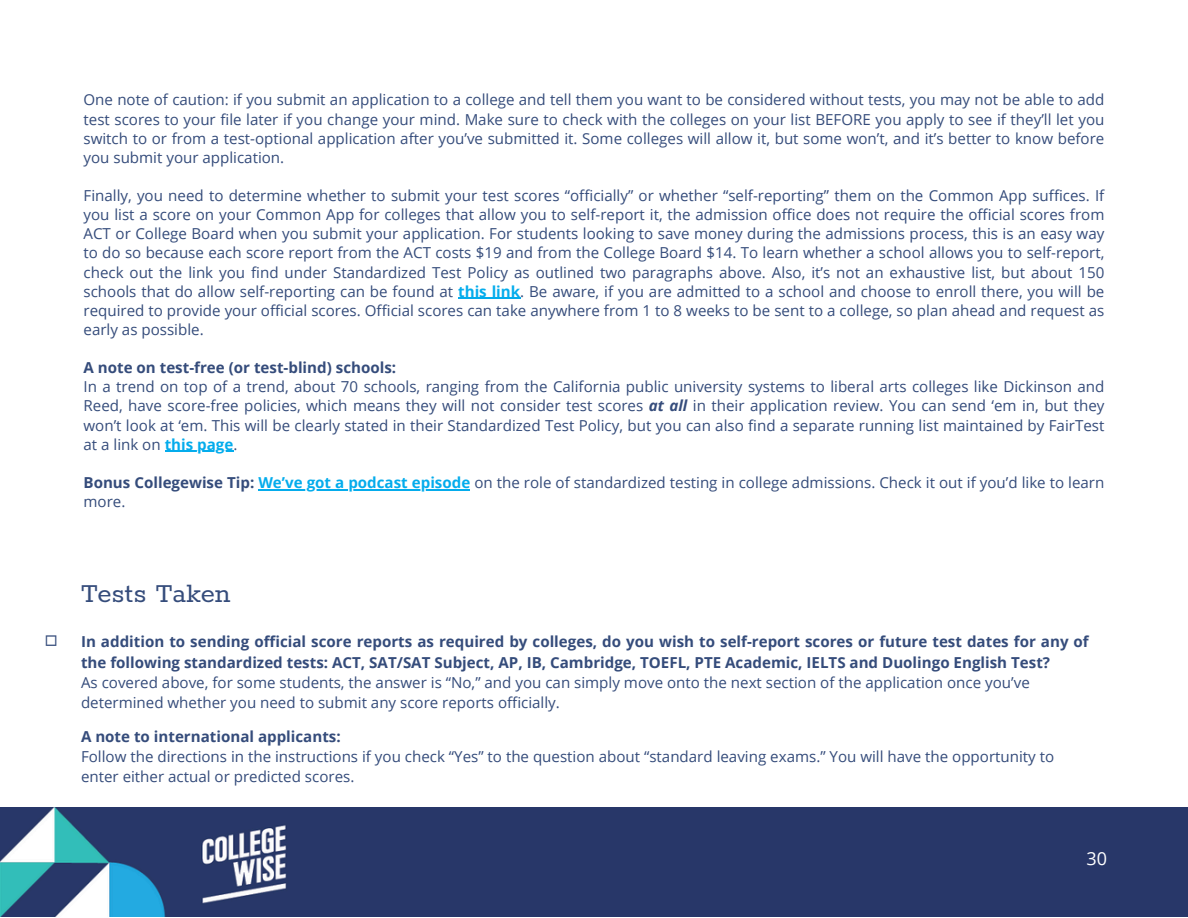
<style>
.page{position:relative;width:1188px;height:918px;background:#fff}
.page>*{position:absolute;margin:0;border:0;box-sizing:border-box;transform-origin:0 0}
.t1{font:29.85px "Rokkitt";color:#354c7b}
.t2{font:27px "Montserrat";color:#354c7b}
.t3{font:18px "Open Sans";color:#fff}
.t4{font:15.15px/19.2px "Open Sans";color:#354c7b;text-align:justify}
.t5{font:700 15.15px/20.2px "Open Sans";color:#354c7b}
.s1{font-weight:700;color:#04acec}
.s2{font-weight:700;font-style:italic}
.s3{font-weight:700}
</style>
<div class="page">
<img style="left:0;top:808px;width:1188px;height:109px">
<hr style="left:458px;top:298px;width:62px;height:1px;background:#04acec">
<hr style="left:165px;top:451px;width:68px;height:1px;background:#04acec">
<hr style="left:258px;top:489px;width:212px;height:1px;background:#04acec">
<p class="t4" style="left:84px;top:90px;width:1022px">One note of caution: if you submit an application to a college and tell them you want to be considered without tests, you may not be able to add test scores to your file later if you change your mind. Make sure to check with the colleges on your list BEFORE you apply to see if they’ll let you switch to or from a test-optional application after you’ve submitted it. Some colleges will allow it, but some won’t, and it’s better to know before you submit your application.</p>
<p class="t4" style="left:84px;top:186px;width:1022px">Finally, you need to determine whether to submit your test scores “officially” or whether “self-reporting” them on the Common App suffices. If you list a score on your Common App for colleges that allow you to self-report it, the admission office does not require the official scores from ACT or College Board when you submit your application. For students looking to save money during the admissions process, this is an easy way to do so because each score report from the ACT costs $19 and from the College Board $14. To learn whether a school allows you to self-report, check out the link you find under Standardized Test Policy as outlined two paragraphs above. Also, it’s not an exhaustive list, but about 150 schools that do allow self-reporting can be found at <span class="s1">this link</span>. Be aware, if you are admitted to a school and choose to enroll there, you will be required to provide your official scores. Official scores can take anywhere from 1 to 8 weeks to be sent to a college, so plan ahead and request as early as possible.</p>
<p class="t5" style="left:84px;top:357px;width:314px">A note on test-free (or test-blind) schools:</p>
<p class="t4" style="left:84px;top:377px;width:1022px">In a trend on top of a trend, about 70 schools, ranging from the California public university systems to liberal arts colleges like Dickinson and Reed, have score-free policies, which means they will not consider test scores <span class="s2">at all</span> in their application review. You can send ‘em in, but they won’t look at ‘em. This will be clearly stated in their Standardized Test Policy, but you can also find a separate running list maintained by FairTest at a link on <span class="s1">this page</span>.</p>
<p class="t4" style="left:84px;top:472px;width:1022px"><span class="s3">Bonus Collegewise Tip:</span> <span class="s1">We’ve got a podcast episode</span> on the role of standardized testing in college admissions. Check it out if you’d like to learn</p>
<p class="t4" style="left:84px;top:492px;width:43px">more.</p>
<h2 class="t2" style="left:43px;top:622px;width:18px">□</h2>
<p class="t1" style="left:81px;top:577px;width:151px">Tests Taken</p>
<p class="t5" style="left:81px;top:631px;width:1009px">In addition to sending official score reports as required by colleges, do you wish to self-report scores or future test dates for any of the following standardized tests: ACT, SAT/SAT Subject, AP, IB, Cambridge, TOEFL, PTE Academic, IELTS and Duolingo English Test?</p>
<p class="t4" style="left:81px;top:672px;width:950px;line-height:20.2px">As covered above, for some students, the answer is “No,” and you can simply move onto the next section of the application once you’ve determined whether you need to submit any score reports officially.</p>
<p class="t5" style="left:81px;top:726px;width:261px">A note to international applicants:</p>
<h1 class="t4" style="left:81px;top:746px;width:975px;line-height:20.2px">Follow the directions in the instructions if you check “Yes” to the question about “standard leaving exams.” You will have the opportunity to enter either actual or predicted scores.</h1>
<p class="t3" style="left:1086px;top:845px;width:22px">30</p>
</div>
